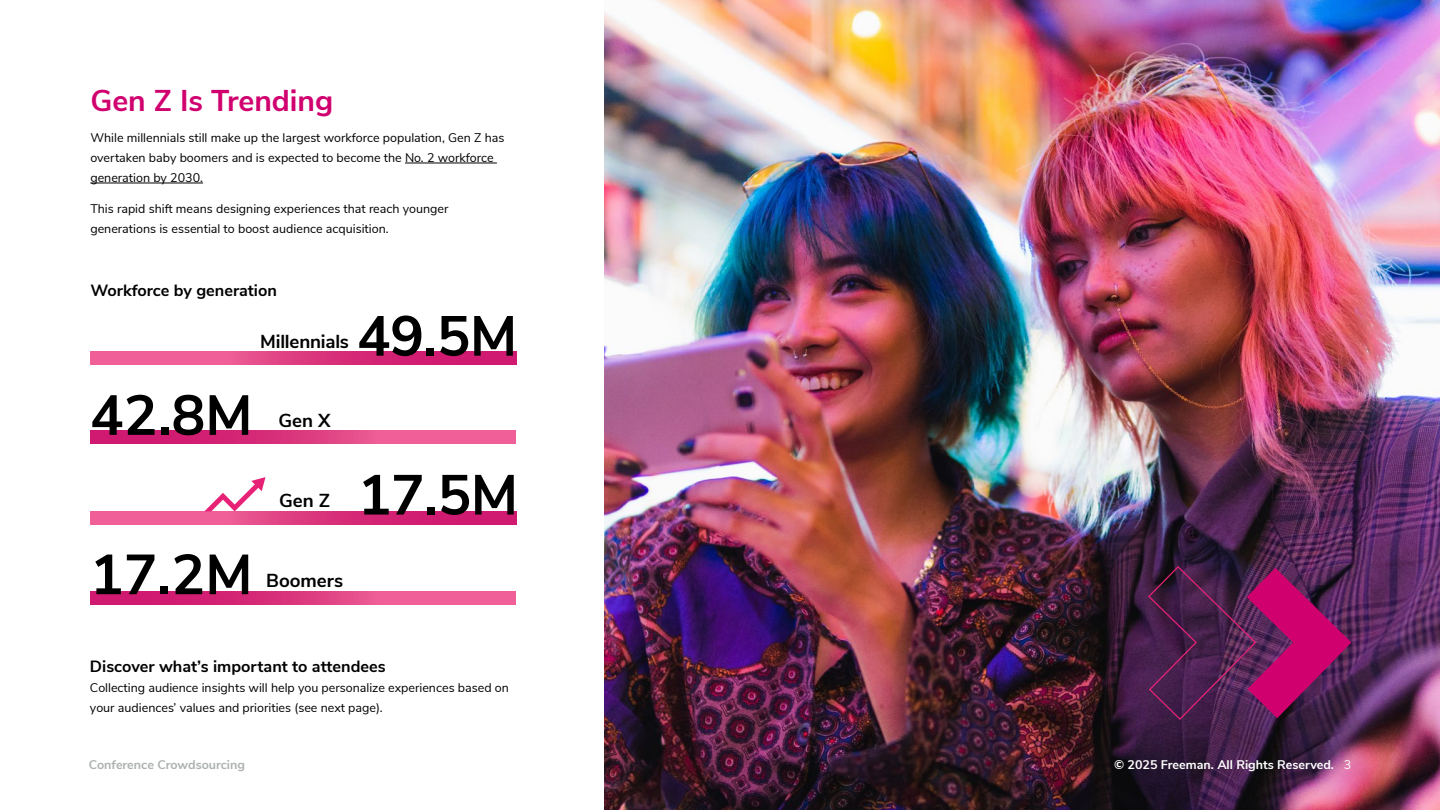
<style>
.page{position:relative;width:1440px;height:810px;background:#fff}
.page>*{position:absolute;margin:0;border:0;box-sizing:border-box;transform-origin:0 0}
.t1{font:700 56.25px "Nunito Sans";letter-spacing:-.005em;color:#000}
.t2{font:700 30px "Nunito Sans";color:#d1006f}
.t3{font:700 18.75px "Nunito Sans";letter-spacing:-.005em;color:#000}
.t4{font:700 16.25px "Nunito Sans";color:#000}
.t5{font:12.5px/20px "Nunito Sans";color:#000}
.t6{font:700 12.5px "Nunito Sans";color:#fff}
.t7{font:700 12.5px "Nunito Sans";color:#adb1b1}
.s1{font-weight:400}
</style>
<div class="page">
<img style="left:605px;top:0;width:835px;height:810px">
<svg style="left:1147px;top:565px;width:204px;height:156px;background:#691a55"></svg>
<svg style="left:91px;top:352px;width:426px;height:13px;background:#df3c83"></svg>
<svg style="left:91px;top:511px;width:426px;height:13px;background:#df3c83"></svg>
<svg style="left:90px;top:431px;width:426px;height:13px;background:#df3c83"></svg>
<svg style="left:90px;top:591px;width:426px;height:13px;background:#df3c83"></svg>
<hr style="left:405px;top:163px;width:92px;height:1px;background:#000">
<hr style="left:90px;top:183px;width:113px;height:1px;background:#000">
<svg style="left:205px;top:477px;width:60px;height:34px"></svg>
<h2 class="t2" style="left:90px;top:79px;width:244px">Gen Z Is Trending</h2>
<p class="t5" style="left:90px;top:127px;width:416px">While millennials still make up the largest workforce population, Gen Z has overtaken baby boomers and is expected to become the No. 2 workforce generation by 2030.</p>
<p class="t5" style="left:90px;top:198px;width:360px">This rapid shift means designing experiences that reach younger generations is essential to boost audience acquisition.</p>
<h3 class="t4" style="left:90px;top:278px;width:188px">Workforce by generation</h3>
<h3 class="t3" style="left:260px;top:327px;width:90px">Millennials</h3>
<h1 class="t1" style="left:357px;top:295px;width:162px">49.5M</h1>
<h1 class="t1" style="left:90px;top:374px;width:164px">42.8M</h1>
<h3 class="t3" style="left:279px;top:406px;width:54px">Gen X</h3>
<h1 class="t1" style="left:90px;top:534px;width:164px">17.2M</h1>
<h3 class="t3" style="left:279px;top:487px;width:53px">Gen Z</h3>
<h3 class="t3" style="left:266px;top:567px;width:78px">Boomers</h3>
<h1 class="t1" style="left:358px;top:454px;width:162px">17.5M</h1>
<h3 class="t4" style="left:90px;top:654px;width:297px">Discover what’s important to attendees</h3>
<p class="t5" style="left:90px;top:677px;width:420px">Collecting audience insights will help you personalize experiences based on your audiences’ values and priorities (see next page).</p>
<p class="t7" style="left:89px;top:755px;width:158px">Conference Crowdsourcing</p>
<p class="t6" style="left:1114px;top:755px;width:239px">© 2025 Freeman. All Rights Reserved. <span class="s1">3</span></p>
</div>
